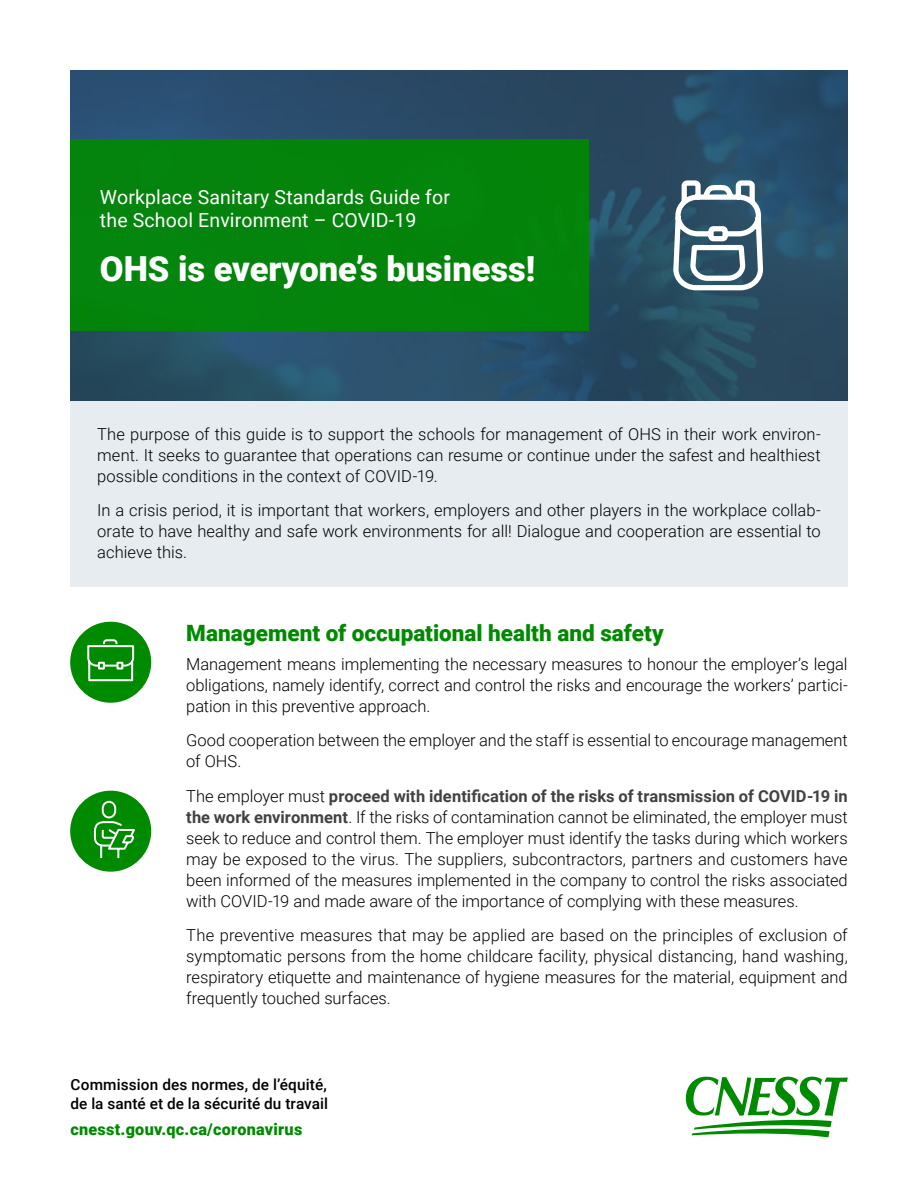
<style>
.page{position:relative;width:918px;height:1188px;background:#fff}
.page>*{position:absolute;margin:0;border:0;box-sizing:border-box;transform-origin:0 0}
.Titre__H1{font:900 34.5px "Roboto";color:#fff}
.Sous-titre__H2{font:900 22.5px "Roboto";color:#008a00}
.Surtitre__H1{font:19.5px/23.4px "Roboto";letter-spacing:.01em;color:#fff}
.Texte_courant__P{font:300 16.5px/21px "Roboto";color:#000;text-align:justify}
.t1{font:900 16.2px "Roboto";letter-spacing:.015em;color:#008a00}
.t2{font:500 15.3px "Roboto";letter-spacing:.01em;color:#000}
.s1{font-weight:700;color:#414141}
</style>
<div class="page">
<img style="left:70px;top:70px;width:778px;height:331px">
<div style="left:70px;top:140px;width:519px;height:191px;background:#04840b"></div>
<svg style="left:673px;top:178px;width:93px;height:218px;background:#4e6e7e"></svg>
<div style="left:70px;top:401px;width:778px;height:185px;background:#e6ecef"></div>
<div style="left:70px;top:622px;width:81px;height:81px;background:#008a00;border-radius:50%"></div>
<svg style="left:87px;top:639px;width:48px;height:43px"></svg>
<div style="left:70px;top:791px;width:81px;height:81px;background:#008a00;border-radius:50%"></div>
<div style="left:102px;top:801px;width:14px;height:17px;border:2px solid #fff;border-radius:6px"></div>
<svg style="left:93px;top:821px;width:42px;height:38px"></svg>
<svg style="left:686px;top:1077px;width:162px;height:60px"></svg>
<h1 class="Surtitre__H1" style="left:100px;top:185px;width:352px">Workplace Sanitary Standards Guide for the School Environment – COVID-19</h1>
<h1 class="Titre__H1" style="left:100px;top:245px;width:437px">OHS is everyone’s business!</h1>
<p class="Texte_courant__P" style="left:97px;top:423px;width:725px">The purpose of this guide is to support the schools for management of OHS in their work environ&shy;ment. It seeks to guarantee that operations can resume or continue under the safest and healthiest possible conditions in the context of COVID-19.</p>
<p class="Texte_courant__P" style="left:97px;top:499px;width:725px">In a crisis period, it is important that workers, employers and other players in the workplace collab&shy;orate to have healthy and safe work environments for all! Dialogue and cooperation are essential to achieve this.</p>
<h2 class="Sous-titre__H2" style="left:186px;top:617px;width:479px">Management of occupational health and safety</h2>
<p class="Texte_courant__P" style="left:186px;top:653px;width:663px">Management means implementing the necessary measures to honour the employer’s legal obligations, namely identify, correct and control the risks and encourage the workers’ partici&shy;pation in this preventive approach.</p>
<p class="Texte_courant__P" style="left:186px;top:729px;width:663px">Good cooperation between the employer and the staff is essential to encourage management of OHS.</p>
<p class="Texte_courant__P" style="left:186px;top:785px;width:663px">The employer must <span class="s1">proceed with identification of the risks of transmission of COVID-19 in the work environment</span>. If the risks of contamination cannot be eliminated, the employer must seek to reduce and control them. The employer must identify the tasks during which workers may be exposed to the virus. The suppliers, subcontractors, partners and customers have been informed of the measures implemented in the company to control the risks associated with COVID-19 and made aware of the importance of complying with these measures.</p>
<p class="Texte_courant__P" style="left:186px;top:924px;width:663px">The preventive measures that may be applied are based on the principles of exclusion of symptomatic persons from the home childcare facility, physical distancing, hand washing, respiratory etiquette and maintenance of hygiene measures for the material, equipment and frequently touched surfaces.</p>
<p class="t2" style="left:70px;top:1073px;width:258px">Commission des normes, de l’équité,</p>
<p class="t2" style="left:70px;top:1093px;width:259px">de la santé et de la sécurité du travail</p>
<p class="t1" style="left:70px;top:1117px;width:233px">cnesst.gouv.qc.ca/coronavirus</p>
</div>
